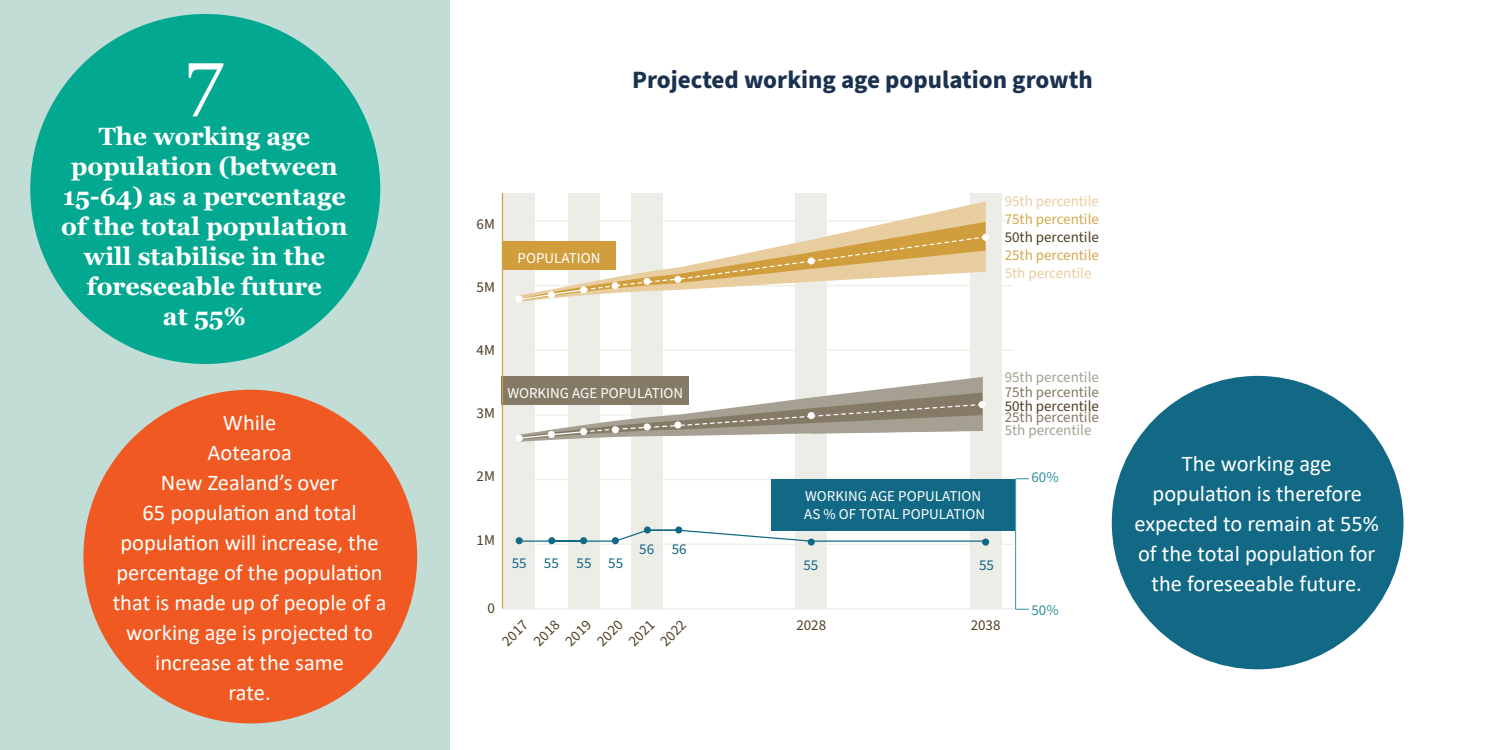
<style>
.page{position:relative;width:1500px;height:750px;background:#fff}
.page>*{position:absolute;margin:0;border:0;box-sizing:border-box;transform-origin:0 0}
.t1{font:75.62px "Georgia";color:#fff}
.t2{font:700 25px/30px "Georgia";color:#fff;text-align:center}
.t3{font:700 25px "Source Sans Pro";color:#1b3150}
.t4{font:22.5px/30px "Calibri";color:#fff;text-align:center}
.t5{font:15px/22.4px "Source Sans Pro";color:#4f4024}
.t6{font:15px/18px "Source Sans Pro";color:#fff}
.t7{font:15px "Source Sans Pro";color:#d6a84f}
.t8{font:15px "Source Sans Pro";color:#847a66}
.t9{font:15px "Source Sans Pro";color:#e8ce9e}
.t10{font:15px "Source Sans Pro";color:#a5a091}
.t11{font:15px "Source Sans Pro";color:#126986}
.t12{font:15px "Source Sans Pro";color:#33939a}
</style>
<div class="page">
<div style="left:0;top:0;width:450px;height:750px;background:#c1ddd6"></div>
<div style="left:30px;top:14px;width:350px;height:350px;background:#03a890;border-radius:50%"></div>
<hr style="left:502px;top:608px;width:512px;height:2px;background:#edede8">
<hr style="left:502px;top:544px;width:512px;height:1px;background:#edede8">
<hr style="left:502px;top:414px;width:512px;height:2px;background:#edede8">
<hr style="left:502px;top:479px;width:512px;height:1px;background:#edede8">
<hr style="left:502px;top:350px;width:512px;height:1px;background:#edede8">
<hr style="left:502px;top:285px;width:512px;height:1px;background:#edede8">
<hr style="left:505px;top:220px;width:512px;height:2px;background:#edede8">
<div style="left:631px;top:193px;width:32px;height:416px;background:#edede8"></div>
<div style="left:795px;top:193px;width:32px;height:416px;background:#edede8"></div>
<div style="left:970px;top:193px;width:32px;height:416px;background:#edede8"></div>
<div style="left:503px;top:193px;width:32px;height:416px;background:#edede8"></div>
<div style="left:568px;top:193px;width:32px;height:416px;background:#edede8"></div>
<svg style="left:519px;top:377px;width:464px;height:65px"></svg>
<svg style="left:522px;top:201px;width:464px;height:101px"></svg>
<svg style="left:521px;top:222px;width:465px;height:79px"></svg>
<div style="left:502px;top:241px;width:114px;height:29px;background:#d19e3d"></div>
<div style="left:502px;top:376px;width:187px;height:29px;background:#847a66"></div>
<div style="left:982px;top:234px;width:7px;height:7px;background:#fff;border-radius:50%"></div>
<div style="left:808px;top:257px;width:7px;height:8px;background:#fff;border-radius:50%"></div>
<div style="left:644px;top:278px;width:7px;height:7px;background:#fff;border-radius:50%"></div>
<div style="left:674px;top:276px;width:7px;height:7px;background:#fff;border-radius:50%"></div>
<div style="left:612px;top:282px;width:7px;height:7px;background:#fff;border-radius:50%"></div>
<div style="left:580px;top:286px;width:7px;height:7px;background:#fff;border-radius:50%"></div>
<div style="left:548px;top:291px;width:7px;height:7px;background:#fff;border-radius:50%"></div>
<div style="left:516px;top:295px;width:7px;height:7px;background:#fff;border-radius:50%"></div>
<div style="left:516px;top:435px;width:7px;height:7px;background:#fff;border-radius:50%"></div>
<div style="left:548px;top:431px;width:7px;height:7px;background:#fff;border-radius:50%"></div>
<div style="left:580px;top:428px;width:7px;height:7px;background:#fff;border-radius:50%"></div>
<div style="left:612px;top:426px;width:7px;height:7px;background:#fff;border-radius:50%"></div>
<div style="left:644px;top:423px;width:7px;height:8px;background:#fff;border-radius:50%"></div>
<div style="left:674px;top:421px;width:7px;height:8px;background:#fff;border-radius:50%"></div>
<div style="left:808px;top:412px;width:7px;height:7px;background:#fff;border-radius:50%"></div>
<div style="left:979px;top:401px;width:7px;height:7px;background:#fff;border-radius:50%"></div>
<div style="left:772px;top:479px;width:243px;height:52px;background:#126986"></div>
<hr style="left:1015px;top:479px;width:1px;height:130px;background:#33939a">
<svg style="left:1016px;top:609px;width:13px;height:1px"></svg>
<svg style="left:1016px;top:478px;width:13px;height:1px"></svg>
<svg style="left:521px;top:529px;width:469px;height:14px"></svg>
<div style="left:516px;top:537px;width:7px;height:7px;background:#126986;border-radius:50%"></div>
<div style="left:548px;top:537px;width:7px;height:7px;background:#126986;border-radius:50%"></div>
<div style="left:580px;top:537px;width:7px;height:7px;background:#126986;border-radius:50%"></div>
<div style="left:612px;top:537px;width:7px;height:7px;background:#126986;border-radius:50%"></div>
<div style="left:644px;top:526px;width:7px;height:8px;background:#126986;border-radius:50%"></div>
<div style="left:675px;top:526px;width:7px;height:8px;background:#126986;border-radius:50%"></div>
<div style="left:808px;top:539px;width:7px;height:7px;background:#126986;border-radius:50%"></div>
<div style="left:982px;top:539px;width:7px;height:7px;background:#126986;border-radius:50%"></div>
<div style="left:83px;top:390px;width:334px;height:333px;background:#f05a22;border-radius:50%"></div>
<div style="left:1112px;top:376px;width:292px;height:293px;background:#126986;border-radius:50%"></div>
<hr style="left:502px;top:193px;width:1px;height:416px;background:#d19e3d">
<h1 class="t1" style="left:185px;top:31px;width:39px">7</h1>
<p class="t2" style="left:61px;top:122px;width:288px">The working age population (between<br>15-64) as a percentage of the total population will stabilise in the foreseeable future<br>at 55%</p>
<p class="t4" style="left:113px;top:407px;width:275px">While<br>Aotearoa<br>New Zealand’s over<br>65 population and total population will increase, the percentage of the population that is made up of people of a working age is projected to increase at the same<br>rate.</p>
<p class="t3" style="left:632px;top:63px;width:462px">Projected working age population growth</p>
<p class="t5" style="left:477px;top:213px;width:20px">6M</p>
<p class="t5" style="left:477px;top:276px;width:20px">5M</p>
<p class="t6" style="left:518px;top:249px;width:84px">POPULATION</p>
<p class="t9" style="left:1005px;top:191px;width:96px">95th percentile</p>
<p class="t7" style="left:1005px;top:209px;width:96px">75th percentile</p>
<p class="t5" style="left:1005px;top:226px;width:96px">50th percentile</p>
<p class="t7" style="left:1005px;top:245px;width:96px">25th percentile</p>
<p class="t9" style="left:1005px;top:263px;width:88px">5th percentile</p>
<p class="t5" style="left:477px;top:339px;width:20px">4M</p>
<p class="t5" style="left:477px;top:403px;width:20px">3M</p>
<p class="t5" style="left:477px;top:466px;width:20px">2M</p>
<p class="t5" style="left:477px;top:529px;width:20px">1M</p>
<p class="t5" style="left:488px;top:598px;width:9px">0</p>
<p class="t6" style="left:507px;top:384px;width:177px">WORKING AGE POPULATION</p>
<p class="t10" style="left:1005px;top:367px;width:96px">95th percentile</p>
<p class="t8" style="left:1005px;top:382px;width:96px">75th percentile</p>
<p class="t5" style="left:1005px;top:395px;width:96px">50th percentile</p>
<p class="t8" style="left:1005px;top:407px;width:96px">25th percentile</p>
<p class="t10" style="left:1005px;top:420px;width:88px">5th percentile</p>
<p class="t11" style="left:639px;top:539px;width:49px">56 56</p>
<p class="t6" style="left:804px;top:488px;width:183px">WORKING AGE POPULATION<br>AS % OF TOTAL POPULATION</p>
<p class="t11" style="left:512px;top:553px;width:113px">55 55 55 55</p>
<p class="t11" style="left:979px;top:555px;width:16px">55</p>
<p class="t11" style="left:803px;top:555px;width:16px">55</p>
<p class="t12" style="left:1032px;top:467px;width:29px">60%</p>
<p class="t12" style="left:1032px;top:600px;width:29px">50%</p>
<p class="t5" style="left:513px;top:620px;width:32px;text-indent:-22px;rotate:-45deg">2017<br>2018</p>
<p class="t5" style="left:592px;top:636px;width:31px;rotate:-45deg">2020</p>
<p class="t5" style="left:655px;top:636px;width:31px;rotate:-45deg">2022</p>
<p class="t5" style="left:796px;top:615px;width:31px">2028</p>
<p class="t5" style="left:971px;top:615px;width:31px">2038</p>
<p class="t5" style="left:560px;top:636px;width:31px;rotate:-45deg">2019</p>
<p class="t5" style="left:623px;top:636px;width:31px;rotate:-45deg">2021</p>
<p class="t4" style="left:1135px;top:448px;width:246px">The working age population is therefore expected to remain at 55% of the total population for the foreseeable future.</p>
</div>
